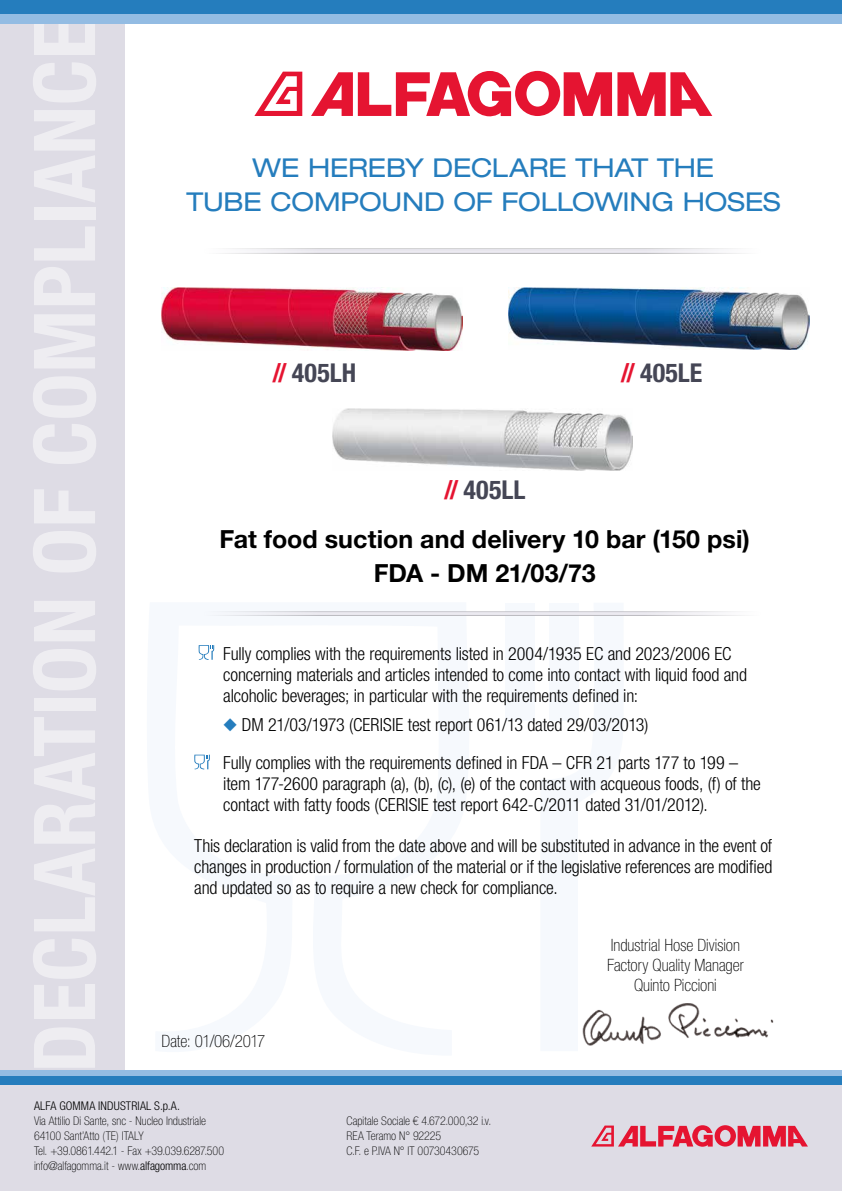
<style>
.page{position:relative;width:842px;height:1191px;background:#fff}
.page>*{position:absolute;margin:0;border:0;box-sizing:border-box;transform-origin:0 0}
.t1{font:expanded 26px/34px "Helvetica Neue LT Std";letter-spacing:-.005em;color:#257dbd;text-align:center}
.t2{font:700 condensed 26px "Helvetica Neue LT Std";letter-spacing:.005em;color:#454655}
.t3{font:700 25px/34px "Helvetica Neue LT Std";color:#000;text-align:center}
.t4{font:300 condensed 18px/21px "Helvetica Neue LT Std";letter-spacing:-.01em;color:#000}
.t5{font:100 condensed 17px/20px "Helvetica Neue LT Std";color:#000;text-align:center}
.t6{font:100 condensed 12px/15px "Helvetica Neue LT Std";color:#000}
.t7{font:300 condensed 12px "Helvetica Neue LT Std";letter-spacing:.015em;color:#000}
.s1{color:#e51431}
.s2{color:#257dbd}
.s3{font-weight:300}
</style>
<div class="page">
<div style="left:0;top:21px;width:125px;height:1053px;background:#dedce5"></div>
<div style="left:0;top:1082px;width:842px;height:109px;background:#dedce5"></div>
<svg style="left:254px;top:72px;width:48px;height:44px"></svg>
<svg style="left:311px;top:71px;width:401px;height:45px"></svg>
<svg style="left:591px;top:1125px;width:217px;height:22px"></svg>
<img style="left:624px;top:1003px;width:150px;height:41px">
<div style="left:0;top:14px;width:842px;height:9px;background:#93bce3"></div>
<div style="left:0;top:0;width:842px;height:14px;background:#257dbd"></div>
<div style="left:0;top:1070px;width:842px;height:6px;background:#93bce3"></div>
<div style="left:0;top:1076px;width:842px;height:8px;background:#257dbd"></div>
<div style="left:505px;top:603px;width:30px;height:117px;background:#f6f9fd"></div>
<svg style="left:582px;top:1010px;width:42px;height:36px"></svg>
<svg style="left:199px;top:645px;width:15px;height:15px"></svg>
<svg style="left:194px;top:754px;width:16px;height:15px"></svg>
<img style="left:509px;top:288px;width:300px;height:61px">
<img style="left:162px;top:287px;width:300px;height:63px">
<img style="left:332px;top:409px;width:300px;height:61px">
<h1 class="t1" style="left:186px;top:151px;width:595px">WE HEREBY DECLARE THAT THE<br>TUBE COMPOUND OF FOLLOWING HOSES</h1>
<h1 class="t2" style="left:272px;top:357px;width:85px"><span class="s1">//</span> 405LH</h1>
<h1 class="t2" style="left:621px;top:357px;width:83px"><span class="s1">//</span> 405LE</h1>
<h1 class="t2" style="left:444px;top:474px;width:83px"><span class="s1">//</span> 405LL</h1>
<h2 class="t3" style="left:220px;top:521px;width:532px">Fat food suction and delivery 10 bar (150 psi)<br>FDA - DM 21/03/73</h2>
<p class="t4" style="left:223px;top:643px;width:525px">Fully complies with the requirements listed in 2004/1935 EC and 2023/2006 EC concerning materials and articles intended to come into contact with liquid food and alcoholic beverages; in particular with the requirements defined in:</p>
<p class="t4" style="left:223px;top:706px;width:516px;line-height:38px"><span class="s2">◆</span> DM 21/03/1973 (CERISIE test report 061/13 dated 29/03/2013)<br>Fully complies with the requirements defined in FDA – CFR 21 parts 177 to 199 –</p>
<p class="t4" style="left:223px;top:773px;width:539px">item 177-2600 paragraph (a), (b), (c), (e) of the contact with acqueous foods, (f) of the contact with fatty foods (CERISIE test report 642-C/2011 dated 31/01/2012).</p>
<p class="t4" style="left:194px;top:835px;width:580px;text-align:justify">This declaration is valid from the date above and will be substituted in advance in the event of changes in production / formulation of the material or if the legislative references are modified and updated so as to require a new check for compliance.</p>
<p class="t5" style="left:162px;top:1031px;width:105px">Date: 01/06/2017</p>
<p class="t7" style="left:34px;top:1099px;width:147px">ALFA GOMMA INDUSTRIAL S.p.A.</p>
<p class="t6" style="left:34px;top:1113px;width:192px">Via Attilio Di Sante, snc - Nucleo Industriale 64100 Sant’Atto (TE) ITALY<br>Tel. +39.0861.442.1 - Fax +39.039.6287.500 info@alfagomma.it - www.<span class="s3">alfagomma</span>.com</p>
<p class="t6" style="left:347px;top:1113px;width:146px">Capitale Sociale € 4.672.000,32 i.v.<br>REA Teramo N° 92225<br>C.F. e P.IVA N° IT 00730430675</p>
<p class="t5" style="left:607px;top:934px;width:138px">Industrial Hose Division<br>Factory Quality Manager<br>Quinto Piccioni</p>
</div>
